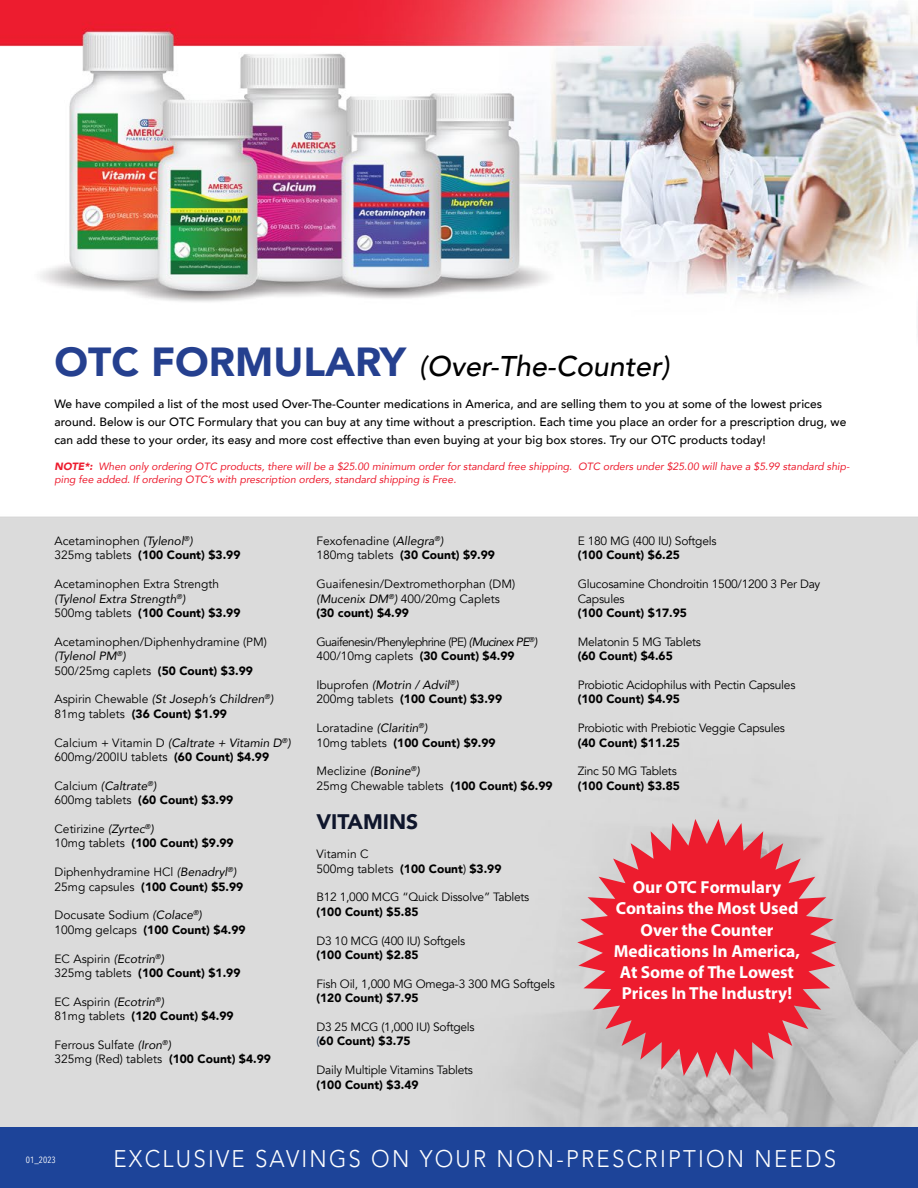
<style>
.page{position:relative;width:918px;height:1188px;background:#fff}
.page>*{position:absolute;margin:0;border:0;box-sizing:border-box;transform-origin:0 0}
.t1{font:italic 500 28.5px "Avenir";color:#000}
.t2{font:300 23.85px "Avenir LT Std";letter-spacing:.1em;color:#fff;scale:.93 1}
.t3{font:900 21px "Avenir";color:#0f162c}
.t4{font:700 17.4px/21.3px "Myriad Pro";color:#fff;text-align:center}
.t5{font:12px/14.4px "Avenir";color:#000}
.t6{font:12px/14.4px "Avenir";letter-spacing:-.02em;color:#000}
.t7{font:500 12px/18px "Avenir";color:#000}
.t8{font:900 12px "Avenir";color:#000}
.t9{font:12px/14.4px "Avenir";letter-spacing:-.05em;color:#000}
.t10{font:italic 10.5px/13.5px "Avenir";color:#ed1c2e}
.t11{font:9px "Avenir Next Condensed";color:#fff}
.s1{font-weight:900;font-style:normal;font-size:40.5px;color:#25408f}
.s2{font-weight:900}
.s3{font-style:italic}
.s4{color:#0e213d}
</style>
<div class="page">
<img style="left:0;top:0;width:918px;height:1128px">
<div style="left:0;top:1128px;width:918px;height:60px;background:#1d4499"></div>
<svg style="left:577px;top:819px;width:260px;height:259px;background:#e05d68"></svg>
<h1 class="t1" style="left:55px;top:349px;width:617px"><span class="s1">OTC FORMULARY</span> (Over-The-Counter)</h1>
<p class="t7" style="left:55px;top:394px;width:793px">We have compiled a list of the most used Over-The-Counter medications in America, and are selling them to you at some of the lowest prices around. Below is our OTC Formulary that you can buy at any time without a prescription. Each time you place an order for a prescription drug, we can add these to your order, its easy and more cost effective than even buying at your big box stores. Try our OTC products today!</p>
<p class="t10" style="left:55px;top:459px;width:797px"><span class="s2">NOTE*:</span> When only ordering OTC products, there will be a $25.00 minimum order for standard free shipping. OTC orders under $25.00 will have a $5.99 standard ship&shy;ping fee added. If ordering OTC’s with prescription orders, standard shipping is Free.</p>
<p class="t5" style="left:55px;top:534px;width:187px">Acetaminophen <span class="s3">(Tylenol</span><sup>®</sup><span class="s3">)<br></span>325mg tablets <span class="s2">(100 Count) $3.99</span></p>
<p class="t5" style="left:55px;top:577px;width:187px">Acetaminophen Extra Strength <span class="s3">(Tylenol Extra Strength</span><sup>®</sup><span class="s3">)<br></span>500mg tablets <span class="s2">(100 Count) $3.99</span></p>
<p class="t5" style="left:55px;top:635px;width:214px">Acetaminophen/Diphenhydramine (PM) <span class="s3">(Tylenol PM</span><sup>®</sup><span class="s3">)<br></span>500/25mg caplets <span class="s2">(50 Count) $3.99</span></p>
<p class="t6" style="left:55px;top:692px;width:220px">Aspirin Chewable <span class="s3">(St Joseph’s Children</span><sup>®</sup><span class="s3">)<br></span>81mg tablets <span class="s2">(36 Count) $1.99</span></p>
<p class="t5" style="left:55px;top:736px;width:238px">Calcium + Vitamin D <span class="s3">(Caltrate + Vitamin D</span><sup>®</sup><span class="s3">)<br></span>600mg/200IU tablets <span class="s2">(60 Count) $4.99</span></p>
<p class="t6" style="left:55px;top:779px;width:180px">Calcium <span class="s3">(Caltrate</span><sup>®</sup><span class="s3">)<br></span>600mg tablets <span class="s2">(60 Count) $3.99</span></p>
<p class="t5" style="left:55px;top:822px;width:181px">Cetirizine <span class="s3">(Zyrtec</span><sup>®</sup><span class="s3">)<br></span>10mg tablets <span class="s2">(100 Count) $9.99</span></p>
<p class="t5" style="left:55px;top:865px;width:190px">Diphenhydramine HCl <span class="s3">(Benadryl</span><sup>®</sup><span class="s3">)<br></span>25mg capsules <span class="s2">(100 Count) $5.99</span></p>
<p class="t5" style="left:55px;top:908px;width:193px">Docusate Sodium <span class="s3">(Colace</span><sup>®</sup><span class="s3">)<br></span>100mg gelcaps <span class="s2">(100 Count) $4.99</span></p>
<p class="t5" style="left:55px;top:952px;width:187px">EC Aspirin <span class="s3">(Ecotrin</span><sup>®</sup><span class="s3">)<br></span>325mg tablets <span class="s2">(100 Count) $1.99</span></p>
<p class="t5" style="left:55px;top:995px;width:181px">EC Aspirin <span class="s3">(Ecotrin</span><sup>®</sup><span class="s3">)<br></span>81mg tablets <span class="s2">(120 Count) $4.99</span></p>
<p class="t5" style="left:55px;top:1038px;width:218px">Ferrous Sulfate <span class="s3">(Iron</span><sup>®</sup><span class="s3">)<br></span>325mg (Red) tablets <span class="s2">(100 Count) $4.99</span></p>
<p class="t5" style="left:316px;top:534px;width:180px">Fexofenadine (<span class="s3">Allegra</span><sup>®</sup><span class="s3">)<br></span>180mg tablets <span class="s2">(30 Count) $9.99</span></p>
<p class="t5" style="left:316px;top:577px;width:200px">Guaifenesin/Dextromethorphan (DM) <span class="s3">(Mucenix DM</span><sup>®</sup><span class="s3">)</span> 400/20mg Caplets <span class="s2">(30 count) $4.99</span></p>
<p class="t9" style="left:316px;top:635px;width:223px">Guaifenesin/Phenylephrine (PE) <span class="s3">(Mucinex PE</span><sup>®</sup><span class="s3">)<br></span>400/10mg caplets <span class="s2">(30 Count) $4.99</span></p>
<p class="t6" style="left:316px;top:678px;width:187px">Ibuprofen <span class="s3">(Motrin / Advil</span><sup>®</sup><span class="s3">)<br></span>200mg tablets <span class="s2">(100 Count) $3.99</span></p>
<p class="t5" style="left:316px;top:721px;width:181px">Loratadine <span class="s3">(Claritin</span><sup>®</sup><span class="s3">)<br></span>10mg tablets <span class="s2">(100 Count) $9.99</span></p>
<p class="t5" style="left:316px;top:764px;width:238px">Meclizine <span class="s3">(Bonine</span><sup>®</sup><span class="s3">)<br></span>25mg Chewable tablets <span class="s2">(100 Count) $6.99</span></p>
<h3 class="t3" style="left:316px;top:804px;width:103px">VITAMINS</h3>
<p class="t5" style="left:316px;top:847px;width:187px">Vitamin C<br>500mg tablets <span class="s2">(100 Count</span>) <span class="s2">$3.99</span></p>
<p class="t6" style="left:316px;top:890px;width:214px">B12 1,000 MCG “Quick Dissolve” Tablets</p>
<p class="t8" style="left:316px;top:901px;width:104px">(100 Count) $5.85</p>
<p class="t6" style="left:316px;top:934px;width:150px">D3 10 MCG (400 IU) Softgels</p>
<p class="t8" style="left:316px;top:945px;width:104px">(100 Count) $2.85</p>
<p class="t6" style="left:316px;top:977px;width:240px">Fish Oil, 1,000 MG Omega-3 300 MG Softgels</p>
<p class="t8" style="left:316px;top:988px;width:104px">(120 Count) $7.95</p>
<p class="t6" style="left:316px;top:1020px;width:160px">D3 25 MCG (1,000 IU) Softgels <span class="s4">(</span><span class="s2">60 Count) $3.75</span></p>
<p class="t6" style="left:316px;top:1063px;width:158px">Daily Multiple Vitamins Tablets</p>
<p class="t8" style="left:316px;top:1074px;width:104px">(100 Count) $3.49</p>
<p class="t6" style="left:578px;top:534px;width:140px">E 180 MG (400 IU) Softgels</p>
<p class="t8" style="left:578px;top:545px;width:104px">(100 Count) $6.25</p>
<p class="t6" style="left:578px;top:577px;width:244px">Glucosamine Chondroitin 1500/1200 3 Per Day<br>Capsules</p>
<p class="t8" style="left:578px;top:603px;width:111px">(100 Count) $17.95</p>
<p class="t6" style="left:578px;top:635px;width:125px">Melatonin 5 MG Tablets</p>
<p class="t8" style="left:578px;top:646px;width:97px">(60 Count) $4.65</p>
<p class="t6" style="left:578px;top:678px;width:219px">Probiotic Acidophilus with Pectin Capsules</p>
<p class="t8" style="left:578px;top:689px;width:104px">(100 Count) $4.95</p>
<p class="t6" style="left:578px;top:721px;width:209px">Probiotic with Prebiotic Veggie Capsules</p>
<p class="t8" style="left:578px;top:732px;width:104px">(40 Count) $11.25</p>
<p class="t6" style="left:578px;top:764px;width:101px">Zinc 50 MG Tablets</p>
<p class="t8" style="left:578px;top:775px;width:104px">(100 Count) $3.85</p>
<h3 class="t4" style="left:614px;top:876px;width:188px">Our OTC Formulary<br>Contains the Most Used<br>Over the Counter<br>Medications In America,<br>At Some of The Lowest<br>Prices In The Industry!</h3>
<p class="t11" style="left:26px;top:1152px;width:31px">01_2023</p>
<h2 class="t2" style="left:113px;top:1145px;width:779px">EXCLUSIVE SAVINGS ON YOUR NON-PRESCRIPTION NEEDS</h2>
</div>
